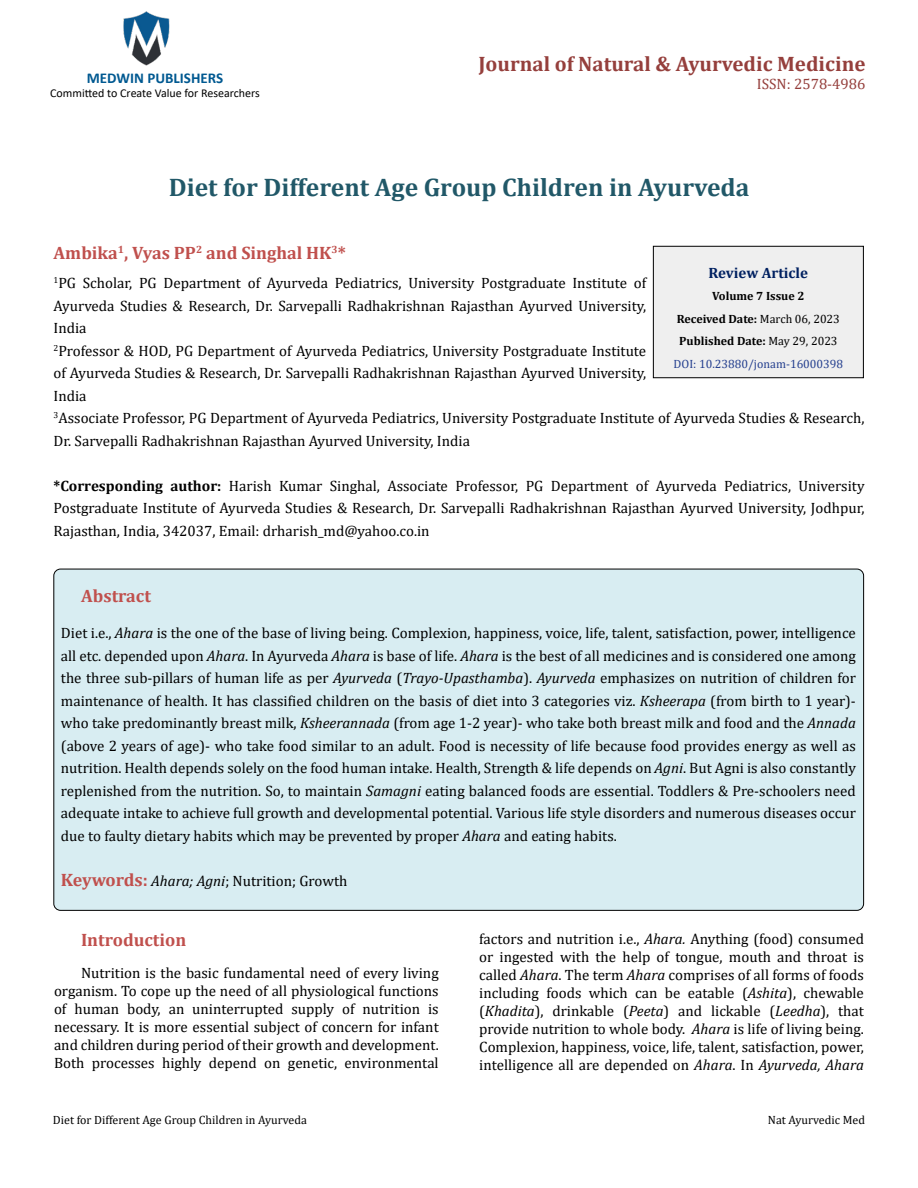
<style>
.page{position:relative;width:918px;height:1188px;background:#fff}
.page>*{position:absolute;margin:0;border:0;box-sizing:border-box;transform-origin:0 0}
.t1{font:700 25.5px "Cambria";color:#215868}
.t2{font:700 21px "Cambria";color:#953f3c}
.t3{font:700 18px "Cambria";color:#c0504d}
.t4{font:15px/22.5px "Cambria";color:#000;text-align:justify}
.t5{font:700 15px "Calibri";color:#005991}
.t6{font:15px "Cambria";color:#953f3c}
.t7{font:700 15px "Cambria";color:#002060}
.t8{font:700 12px/22.5px "Cambria";color:#000;text-align:center}
.t9{font:12px "Cambria";color:#000}
.t10{font:12px "Calibri";color:#000}
.s1{font-weight:700}
.s2{font-weight:400}
.s3{font-weight:400;color:#25408f}
.s4{font-style:italic}
.s5{font-weight:700;font-size:18px;color:#c0504d}
</style>
<div class="page">
<img style="left:123px;top:11px;width:47px;height:55px">
<div style="left:653px;top:246px;width:210px;height:132px;background:#efefef"></div>
<div style="left:653px;top:246px;width:211px;height:132px;border:1px solid #000"></div>
<div style="left:54px;top:569px;width:810px;height:341px;background:#d8edf2;border-radius:7px"></div>
<p class="t5" style="left:87px;top:67px;width:138px">MEDWIN PUBLISHERS</p>
<p class="t10" style="left:50px;top:85px;width:211px">Committed to Create Value for Researchers</p>
<h2 class="t2" style="left:478px;top:49px;width:389px">Journal of Natural &amp; Ayurvedic Medicine</h2>
<p class="t6" style="left:757px;top:75px;width:110px">ISSN: 2578-4986</p>
<h1 class="t1" style="left:169px;top:170px;width:582px">Diet for Different Age Group Children in Ayurveda</h1>
<p class="t3" style="left:54px;top:240px;width:294px">Ambika<sup>1</sup>, Vyas PP<sup>2</sup> and Singhal HK<sup>3</sup>*</p>
<p class="t4" style="left:54px;top:272px;width:812px;text-align:left"><sup>1</sup>PG Scholar, PG Department of Ayurveda Pediatrics, University Postgraduate Institute of<br>Ayurveda Studies &amp; Research, Dr. Sarvepalli Radhakrishnan Rajasthan Ayurved University,<br>India<br><sup>2</sup>Professor &amp; HOD, PG Department of Ayurveda Pediatrics, University Postgraduate Institute<br>of Ayurveda Studies &amp; Research, Dr. Sarvepalli Radhakrishnan Rajasthan Ayurved University,<br>India<br><sup>3</sup>Associate Professor, PG Department of Ayurveda Pediatrics, University Postgraduate Institute of Ayurveda Studies &amp; Research, Dr. Sarvepalli Radhakrishnan Rajasthan Ayurved University, India</p>
<p class="t4" style="left:54px;top:475px;width:812px"><span class="s1">*Corresponding author:</span> Harish Kumar Singhal, Associate Professor, PG Department of Ayurveda Pediatrics, University Postgraduate Institute of Ayurveda Studies &amp; Research, Dr. Sarvepalli Radhakrishnan Rajasthan Ayurved University, Jodhpur, Rajasthan, India, 342037, Email: drharish_md@yahoo.co.in</p>
<p class="t7" style="left:709px;top:262px;width:101px">Review Article</p>
<p class="t8" style="left:674px;top:285px;width:171px">Volume 7 Issue 2<br>Received Date: <span class="s2">March 06, 2023<br></span>Published Date: <span class="s2">May 29, 2023<br></span><span class="s3">DOI: 10.23880/jonam-16000398</span></p>
<p class="t3" style="left:81px;top:583px;width:71px">Abstract</p>
<p class="t4" style="left:61px;top:622px;width:797px">Diet i.e., <span class="s4">Ahara</span> is the one of the base of living being. Complexion, happiness, voice, life, talent, satisfaction, power, intelligence all etc. depended upon <span class="s4">Ahara</span>. In Ayurveda <span class="s4">Ahara</span> is base of life. <span class="s4">Ahara</span> is the best of all medicines and is considered one among the three sub-pillars of human life as per <span class="s4">Ayurveda</span> (<span class="s4">Trayo-Upasthamba</span>). <span class="s4">Ayurveda</span> emphasizes on nutrition of children for maintenance of health. It has classified children on the basis of diet into 3 categories viz. <span class="s4">Ksheerapa</span> (from birth to 1 year)- who take predominantly breast milk, <span class="s4">Ksheerannada</span> (from age 1-2 year)- who take both breast milk and food and the <span class="s4">Annada </span>(above 2 years of age)- who take food similar to an adult. Food is necessity of life because food provides energy as well as nutrition. Health depends solely on the food human intake. Health, Strength &amp; life depends on <span class="s4">Agni</span>. But Agni is also constantly replenished from the nutrition. So, to maintain <span class="s4">Samagni</span> eating balanced foods are essential. Toddlers &amp; Pre-schoolers need adequate intake to achieve full growth and developmental potential. Various life style disorders and numerous diseases occur due to faulty dietary habits which may be prevented by proper <span class="s4">Ahara</span> and eating habits.</p>
<p class="t4" style="left:61px;top:869px;width:288px"><span class="s5">Keywords:</span> <span class="s4">Ahara; Agni</span>; Nutrition; Growth</p>
<p class="t3" style="left:81px;top:927px;width:107px">Introduction</p>
<p class="t4" style="left:54px;top:963px;width:386px;line-height:18px;text-indent:27px">Nutrition is the basic fundamental need of every living organism. To cope up the need of all physiological functions of human body, an uninterrupted supply of nutrition is necessary. It is more essential subject of concern for infant and children during period of their growth and development.<br>Both processes highly depend on genetic, environmental</p>
<p class="t4" style="left:479px;top:930px;width:386px;line-height:18px">factors and nutrition i.e., <span class="s4">Ahara.</span> Anything (food) consumed or ingested with the help of tongue, mouth and throat is called <span class="s4">Ahara</span>. The term <span class="s4">Ahara</span> comprises of all forms of foods including foods which can be eatable (<span class="s4">Ashita</span>), chewable (<span class="s4">Khadita</span>), drinkable (<span class="s4">Peeta</span>) and lickable (<span class="s4">Leedha</span>), that provide nutrition to whole body. <span class="s4">Ahara</span> is life of living being.<br>Complexion, happiness, voice, life, talent, satisfaction, power, intelligence all are depended on <span class="s4">Ahara</span>. In <span class="s4">Ayurveda, Ahara</span></p>
<p class="t9" style="left:53px;top:1113px;width:255px">Diet for Different Age Group Children in Ayurveda</p>
<p class="t9" style="left:768px;top:1113px;width:99px">Nat Ayurvedic Med</p>
</div>
